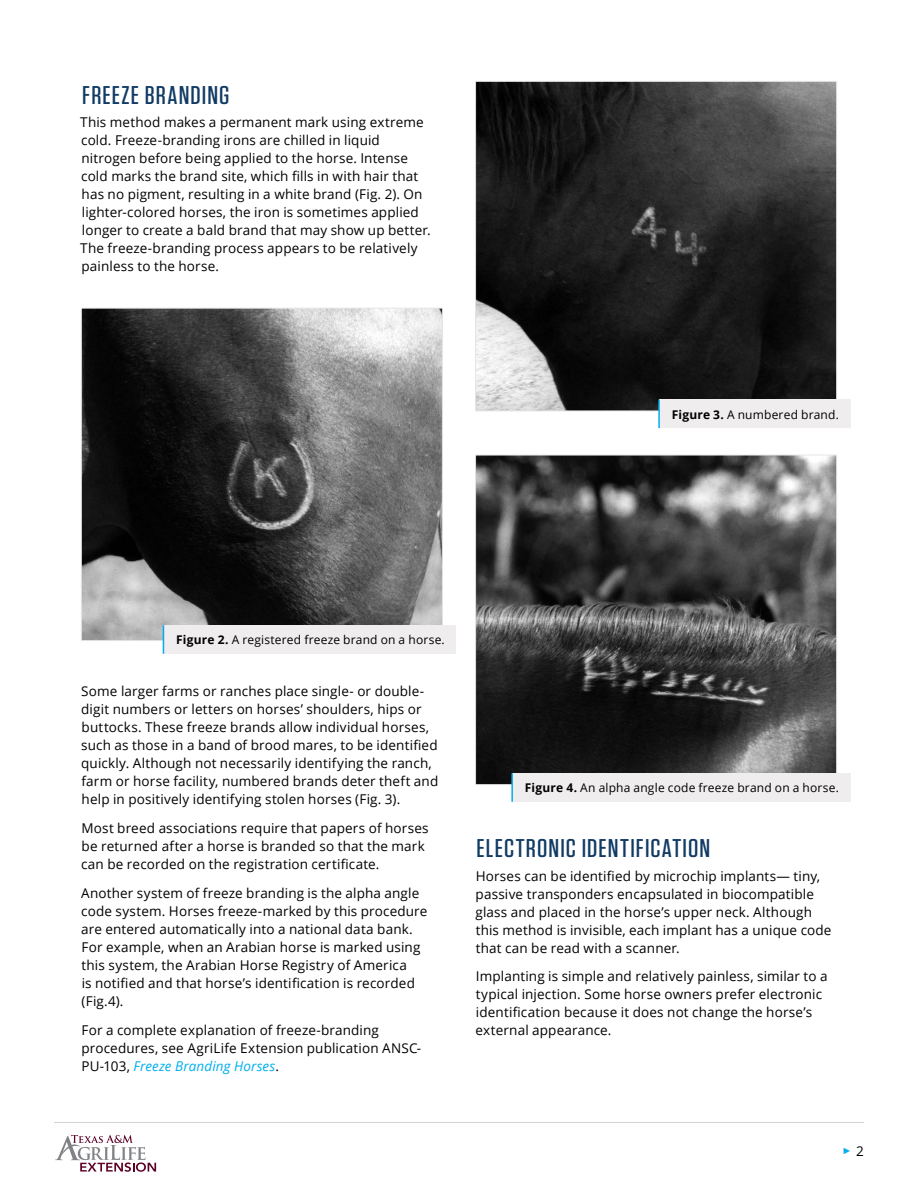
<style>
.page{position:relative;width:918px;height:1188px;background:#fff}
.page>*{position:absolute;margin:0;border:0;box-sizing:border-box;transform-origin:0 0}
.heading1{font:500 25.65px "Tungsten";letter-spacing:.04em;color:#113b65;scale:1.11 1}
.Body{font:13.5px/18px "Open Sans";letter-spacing:.01em;color:#000}
.Captions{font:12px "Open Sans";letter-spacing:.015em;color:#000}
.t1{font:9px "Arial";color:#00aeef}
.s1{font-weight:700}
.s2{font-style:italic;color:#00aeef}
.s3{font-family:"Open Sans";font-size:13.5px;color:#000}
</style>
<div class="page">
<hr style="left:54px;top:1122px;width:810px;height:1px;background:#d1d3d4">
<svg style="left:55px;top:1135px;width:101px;height:37px"></svg>
<img style="left:83px;top:310px;width:358px;height:329px">
<div style="left:163px;top:625px;width:293px;height:29px;background:#efeded"></div>
<svg style="left:163px;top:625px;width:1px;height:29px"></svg>
<img style="left:477px;top:83px;width:358px;height:326px">
<div style="left:659px;top:400px;width:191px;height:28px;background:#efeded"></div>
<hr style="left:658px;top:400px;width:2px;height:28px;background:#00aeef">
<img style="left:477px;top:457px;width:358px;height:326px">
<div style="left:512px;top:773px;width:338px;height:29px;background:#efeded"></div>
<hr style="left:511px;top:773px;width:2px;height:29px;background:#00aeef">
<h1 class="heading1" style="left:82px;top:82px;width:134px">FREEZE BRANDING</h1>
<p class="Body" style="left:80px;top:113px;width:352px">This method makes a permanent mark using extreme cold. Freeze-branding irons are chilled in liquid nitrogen before being applied to the horse. Intense cold marks the brand site, which fills in with hair that has no pigment, resulting in a white brand (Fig. 2). On lighter-colored horses, the iron is sometimes applied longer to create a bald brand that may show up better.<br>The freeze-branding process appears to be relatively painless to the horse.</p>
<p class="Captions" style="left:672px;top:406px;width:169px"><span class="s1">Figure 3.</span> A numbered brand.</p>
<p class="Captions" style="left:176px;top:632px;width:270px"><span class="s1">Figure 2.</span> A registered freeze brand on a horse.</p>
<p class="Body" style="left:81px;top:682px;width:359px">Some larger farms or ranches place single- or double&shy;digit numbers or letters on horses’ shoulders, hips or buttocks. These freeze brands allow individual horses, such as those in a band of brood mares, to be identified quickly. Although not necessarily identifying the ranch, farm or horse facility, numbered brands deter theft and help in positively identifying stolen horses (Fig. 3).</p>
<p class="Body" style="left:81px;top:819px;width:349px">Most breed associations require that papers of horses be returned after a horse is branded so that the mark can be recorded on the registration certificate.</p>
<p class="Body" style="left:81px;top:884px;width:348px">Another system of freeze branding is the alpha angle code system. Horses freeze-marked by this procedure are entered automatically into a national data bank.<br>For example, when an Arabian horse is marked using this system, the Arabian Horse Registry of America<br>is notified and that horse’s identification is recorded (Fig.4).</p>
<p class="Body" style="left:81px;top:1021px;width:341px">For a complete explanation of freeze-branding procedures, see AgriLife Extension publication ANSC-<br>PU-103, <span class="s2">Freeze Branding Horses</span>.</p>
<p class="Captions" style="left:525px;top:780px;width:316px"><span class="s1">Figure 4.</span> An alpha angle code freeze brand on a horse.</p>
<h1 class="heading1" style="left:476px;top:835px;width:212px">ELECTRONIC IDENTIFICATION</h1>
<p class="Body" style="left:475px;top:866px;width:357px">Horses can be identified by microchip implants— tiny, passive transponders encapsulated in biocompatible glass and placed in the horse’s upper neck. Although this method is invisible, each implant has a unique code that can be read with a scanner.</p>
<p class="Body" style="left:475px;top:967px;width:354px">Implanting is simple and relatively painless, similar to a typical injection. Some horse owners prefer electronic identification because it does not change the horse’s external appearance.</p>
<p class="t1" style="left:843px;top:1145px;width:23px">► <span class="s3">2</span></p>
</div>
